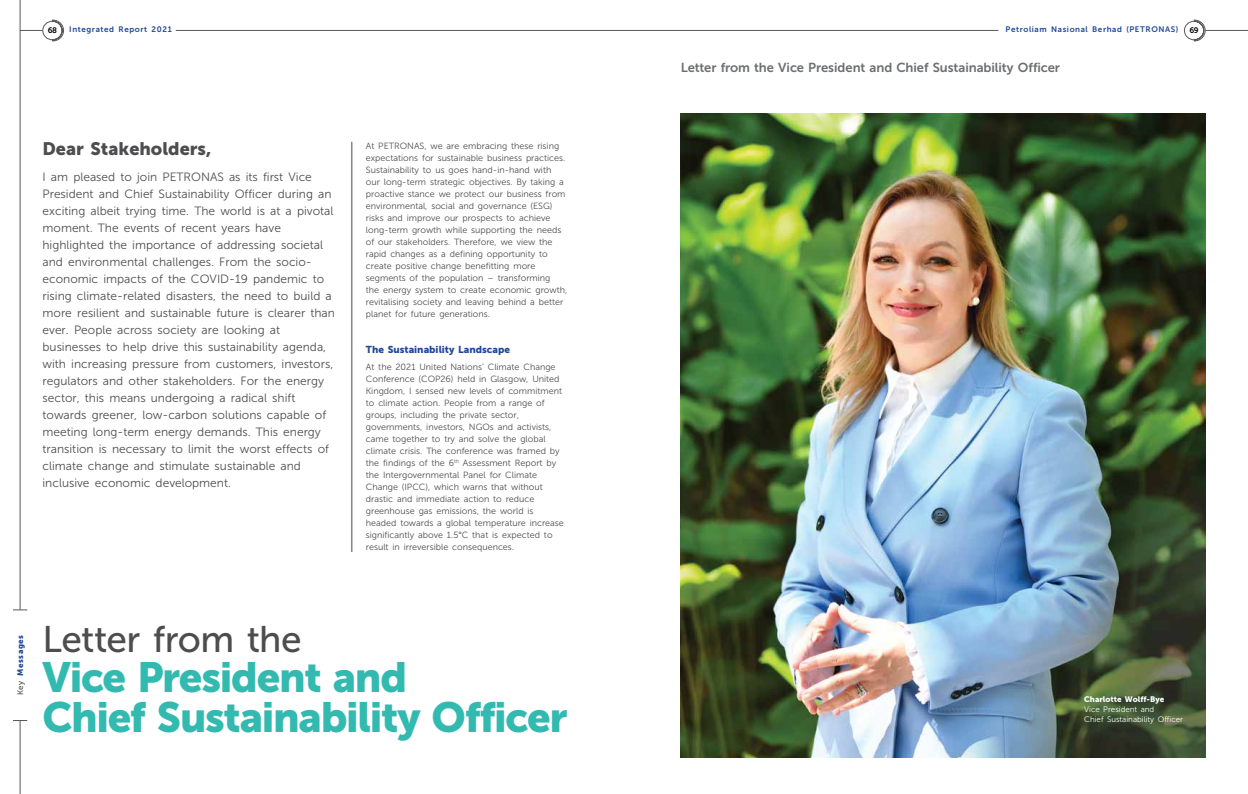
<style>
.page{position:relative;width:1248px;height:794px;background:#fff}
.page>*{position:absolute;margin:0;border:0;box-sizing:border-box;transform-origin:0 0}
.t1{font:42px/40px "Museo Sans 900";letter-spacing:-.03em;color:#33bab0}
.t2{font:37px "Museo Sans 500";letter-spacing:-.015em;color:#4d4d4f}
.t3{font:18px "Museo Sans 900";color:#4d4d4f}
.t4{font:13px "Museo Sans 700";letter-spacing:-.005em;color:#6d6e71}
.t5{font:12px/17px "Museo Sans 300";color:#4d4d4f}
.t6{font:10px "Museo Sans 900";color:#214897}
.t7{font:9px/12px "Museo Sans 300";color:#4d4d4f}
.t8{font:8px "Museo Sans 700";letter-spacing:.075em;color:#214897}
.t9{font:8px/10px "Museo Sans 300";color:#fff}
.t10{font:8px "Museo Sans 900";color:#fff}
.t11{font:8px "Museo Sans 900";letter-spacing:.075em;color:#214897}
.t12{font:8px "Museo Sans 700";color:#000}
.s1{font-family:"Museo Sans 500";color:#4d4d4f}
</style>
<div class="page">
<img style="left:680px;top:113px;width:525px;height:644px">
<hr style="left:351px;top:142px;width:1px;height:410px;background:#4d4d4f">
<svg style="left:13px;top:609px;width:14px;height:1px"></svg>
<svg style="left:13px;top:720px;width:14px;height:1px"></svg>
<hr style="left:20px;top:0;width:1px;height:609px;background:#58595b">
<hr style="left:20px;top:720px;width:1px;height:74px;background:#58595b">
<hr style="left:1205px;top:30px;width:42px;height:1px;background:#58595b">
<hr style="left:624px;top:30px;width:374px;height:1px;background:#58595b">
<svg style="left:1184px;top:20px;width:21px;height:21px"></svg>
<hr style="left:176px;top:30px;width:448px;height:1px;background:#58595b">
<svg style="left:20px;top:20px;width:44px;height:21px"></svg>
<p class="t12" style="left:48px;top:26px;width:11px">68</p>
<p class="t8" style="left:69px;top:25px;width:104px">Integrated Report 2021</p>
<p class="t8" style="left:1005px;top:25px;width:174px">Petroliam Nasional Berhad (PETRONAS)</p>
<p class="t12" style="left:1189px;top:26px;width:11px">69</p>
<h3 class="t4" style="left:680px;top:60px;width:381px">Letter from the Vice President and Chief Sustainability Officer</h3>
<h3 class="t3" style="left:43px;top:139px;width:170px">Dear Stakeholders,</h3>
<p class="t5" style="left:43px;top:168px;width:294px">I am pleased to join PETRONAS as its first Vice President and Chief Sustainability Officer during an exciting albeit trying time. The world is at a pivotal moment. The events of recent years have highlighted the importance of addressing societal and environmental challenges. From the socio&shy;economic impacts of the COVID-19 pandemic to rising climate-related disasters, the need to build a more resilient and sustainable future is clearer than ever. People across society are looking at businesses to help drive this sustainability agenda, with increasing pressure from customers, investors, regulators and other stakeholders. For the energy sector, this means undergoing a radical shift towards greener, low-carbon solutions capable of meeting long-term energy demands. This energy transition is necessary to limit the worst effects of climate change and stimulate sustainable and inclusive economic development.</p>
<p class="t7" style="left:366px;top:139px;width:203px">At PETRONAS, we are embracing these rising expectations for sustainable business practices.<br>Sustainability to us goes hand-in-hand with our long-term strategic objectives. By taking a proactive stance we protect our business from environmental, social and governance (ESG) risks and improve our prospects to achieve long-term growth while supporting the needs of our stakeholders. Therefore, we view the rapid changes as a defining opportunity to create positive change benefitting more segments of the population – transforming<br>the energy system to create economic growth, revitalising society and leaving behind a better planet for future generations.</p>
<p class="t6" style="left:366px;top:343px;width:146px">The Sustainability Landscape</p>
<p class="t7" style="left:366px;top:361px;width:199px">At the 2021 United Nations’ Climate Change Conference (COP26) held in Glasgow, United Kingdom, I sensed new levels of commitment to climate action. People from a range of groups, including the private sector, governments, investors, NGOs and activists, came together to try and solve the global climate crisis. The conference was framed by the findings of the 6<sup>th</sup> Assessment Report by the Intergovernmental Panel for Climate Change (IPCC), which warns that without drastic and immediate action to reduce greenhouse gas emissions, the world is headed towards a global temperature increase significantly above 1.5°C that is expected to result in irreversible consequences.</p>
<p class="t11" style="left:16px;top:695px;width:62px;rotate:-90deg"><span class="s1">Key</span> Messages</p>
<h2 class="t2" style="left:43px;top:618px;width:261px">Letter from the</h2>
<h1 class="t1" style="left:43px;top:657px;width:526px">Vice President and<br>Chief Sustainability Officer</h1>
<p class="t10" style="left:1084px;top:695px;width:82px">Charlotte Wolff-Bye</p>
<p class="t9" style="left:1084px;top:704px;width:100px">Vice President and<br>Chief Sustainability Officer</p>
</div>
